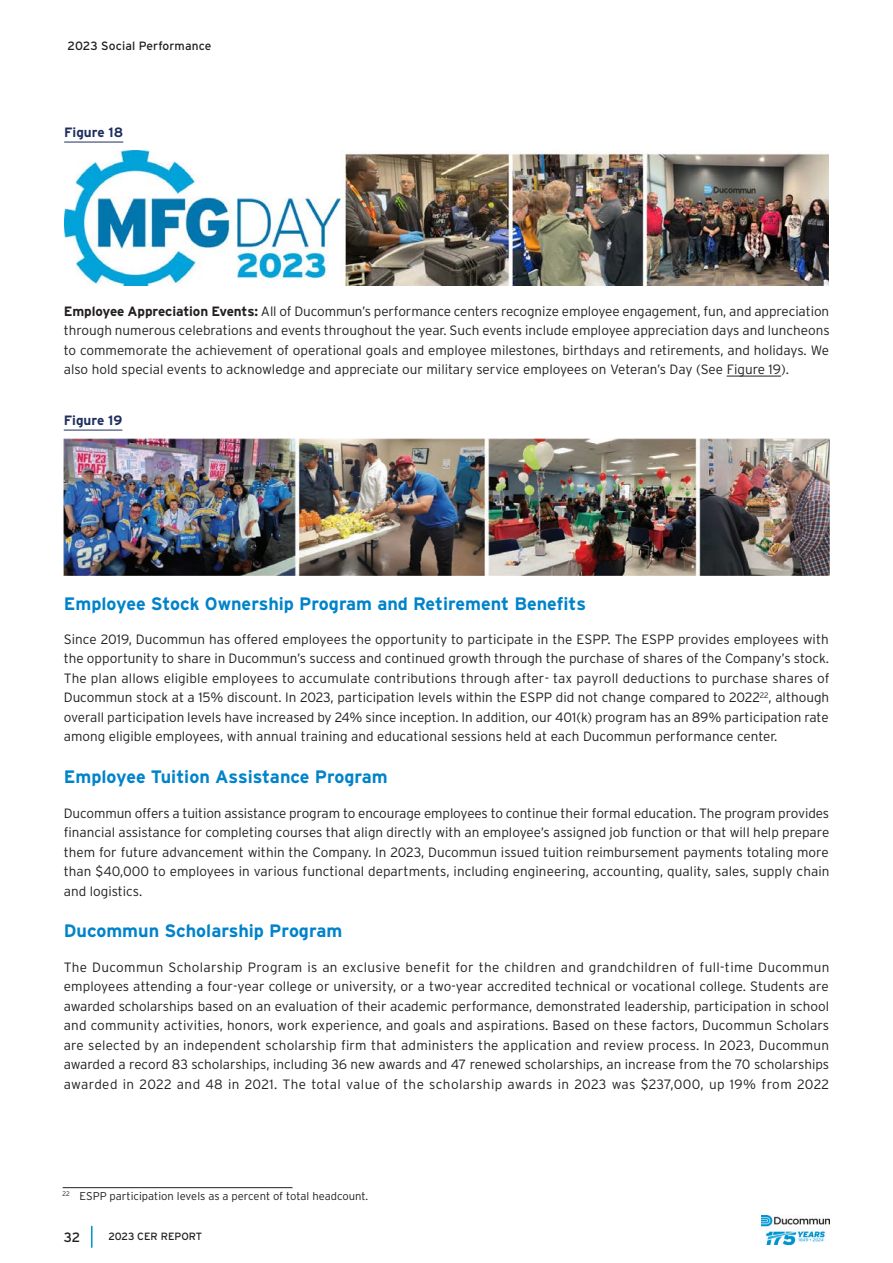
<style>
.page{position:relative;width:893px;height:1263px;background:#fff}
.page>*{position:absolute;margin:0;border:0;box-sizing:border-box;transform-origin:0 0}
.T4{font:700 18px "Interstate";color:#0083ca}
.p_2COL{font:300 13.5px/19.5px "Interstate";color:#231f20;text-align:justify}
.GRAPH_FIGURE_TITTLE{font:700 13.5px "Interstate";color:#1f2e5d}
.t1{font:13.5px "Interstate";color:#231f20}
.t2{font:12px "Interstate";letter-spacing:.01em;color:#231f20}
.tab_renvoi{font:300 11.25px "Interstate";color:#231f20}
.t3{font:10.5px "Interstate";color:#231f20}
.s1{font-weight:700}
</style>
<div class="page">
<hr style="left:64px;top:142px;width:59px;height:1px;background:#1f2e5d">
<hr style="left:727px;top:376px;width:54px;height:1px;background:#231f20">
<hr style="left:64px;top:430px;width:58px;height:1px;background:#1f2e5d">
<img style="left:64px;top:439px;width:765px;height:136px">
<hr style="left:63px;top:1187px;width:229px;height:1px;background:#231f20">
<hr style="left:91px;top:1226px;width:2px;height:22px;background:#0093d0">
<img style="left:762px;top:1215px;width:68px;height:29px">
<img style="left:64px;top:151px;width:765px;height:134px">
<p class="t2" style="left:68px;top:39px;width:146px">2023 Social Performance</p>
<p class="GRAPH_FIGURE_TITTLE" style="left:64px;top:125px;width:61px">Figure 18</p>
<p class="p_2COL" style="left:64px;top:301px;width:767px"><span class="s1">Employee Appreciation Events:</span> All of Ducommun’s performance centers recognize employee engagement, fun, and appreciation through numerous celebrations and events throughout the year. Such events include employee appreciation days and luncheons to commemorate the achievement of operational goals and employee milestones, birthdays and retirements, and holidays. We also hold special events to acknowledge and appreciate our military service employees on Veteran’s Day (See Figure 19).</p>
<p class="GRAPH_FIGURE_TITTLE" style="left:64px;top:413px;width:60px">Figure 19</p>
<p class="T4" style="left:64px;top:593px;width:524px">Employee Stock Ownership Program and Retirement Benefits</p>
<p class="p_2COL" style="left:64px;top:629px;width:767px">Since 2019, Ducommun has offered employees the opportunity to participate in the ESPP. The ESPP provides employees with the opportunity to share in Ducommun’s success and continued growth through the purchase of shares of the Company’s stock.<br>The plan allows eligible employees to accumulate contributions through after- tax payroll deductions to purchase shares of Ducommun stock at a 15% discount. In 2023, participation levels within the ESPP did not change compared to 2022<sup>22</sup>, although overall participation levels have increased by 24% since inception. In addition, our 401(k) program has an 89% participation rate among eligible employees, with annual training and educational sessions held at each Ducommun performance center.</p>
<p class="T4" style="left:64px;top:767px;width:325px">Employee Tuition Assistance Program</p>
<p class="p_2COL" style="left:64px;top:803px;width:767px">Ducommun offers a tuition assistance program to encourage employees to continue their formal education. The program provides financial assistance for completing courses that align directly with an employee’s assigned job function or that will help prepare them for future advancement within the Company. In 2023, Ducommun issued tuition reimbursement payments totaling more than $40,000 to employees in various functional departments, including engineering, accounting, quality, sales, supply chain and logistics.</p>
<p class="T4" style="left:64px;top:921px;width:280px">Ducommun Scholarship Program</p>
<p class="p_2COL" style="left:64px;top:957px;width:767px">The Ducommun Scholarship Program is an exclusive benefit for the children and grandchildren of full-time Ducommun employees attending a four-year college or university, or a two-year accredited technical or vocational college. Students are awarded scholarships based on an evaluation of their academic performance, demonstrated leadership, participation in school and community activities, honors, work experience, and goals and aspirations. Based on these factors, Ducommun Scholars are selected by an independent scholarship firm that administers the application and review process. In 2023, Ducommun awarded a record 83 scholarships, including 36 new awards and 47 renewed scholarships, an increase from the 70 scholarships awarded in 2022 and 48 in 2021. The total value of the scholarship awards in 2023 was $237,000, up 19% from 2022</p>
<p class="tab_renvoi" style="left:63px;top:1190px;width:307px"><sup>22</sup> ESPP participation levels as a percent of total headcount.</p>
<p class="t1" style="left:64px;top:1229px;width:18px">32</p>
<p class="t3" style="left:108px;top:1230px;width:95px">2023 CER REPORT</p>
</div>
